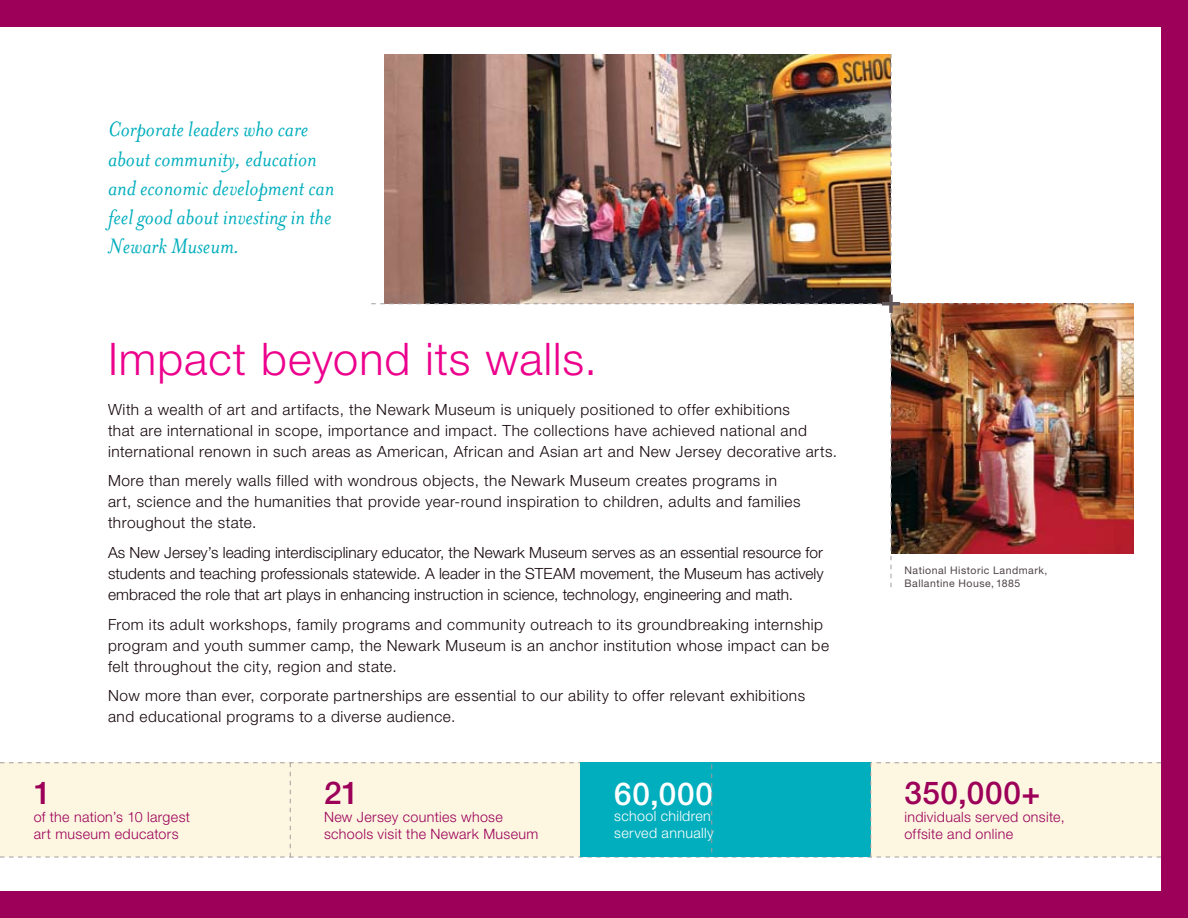
<style>
.page{position:relative;width:1188px;height:918px;background:#9c0058}
.page>*{position:absolute;margin:0;border:0;box-sizing:border-box;transform-origin:0 0}
.t1{font:300 45px "Helvetica Neue LT Std";letter-spacing:.02em;color:#ec008c}
.t2{font:500 31.5px "Helvetica Neue LT Std";letter-spacing:.015em;color:#9c0058}
.t3{font:500 31.5px "Helvetica Neue LT Std";color:#fff}
.t4{font:italic 24px/29.2px "Mrs Eaves";color:#00aebd}
.t5{font:300 15.45px/21px "Helvetica Neue LT Std";letter-spacing:.035em;color:#15060d}
.t6{font:300 14.25px/16.5px "Helvetica Neue LT Std";letter-spacing:.025em;color:#9c0058}
.t7{font:300 14.25px/16.5px "Helvetica Neue LT Std";letter-spacing:.025em;color:#fff}
.t8{font:10.5px/12.8px "Helvetica Neue LT Std";letter-spacing:.05em;color:#4f4448}
</style>
<div class="page">
<div style="left:0;top:27px;width:1161px;height:864px;background:#fff"></div>
<svg style="left:0;top:762px;width:1161px;height:96px;background:#bce4d8"></svg>
<img style="left:371px;top:54px;width:763px;height:533px">
<svg style="left:882px;top:302px;width:18px;height:4px"></svg>
<svg style="left:889px;top:295px;width:4px;height:18px"></svg>
<h3 class="t4" style="left:108px;top:115px;width:228px">Corporate leaders who care about community, education and economic development can feel good about investing in the<br>Newark Museum.</h3>
<h1 class="t1" style="left:108px;top:331px;width:490px">Impact beyond its walls.</h1>
<p class="t5" style="left:108px;top:398px;width:731px">With a wealth of art and artifacts, the Newark Museum is uniquely positioned to offer exhibitions<br>that are international in scope, importance and impact. The collections have achieved national and international renown in such areas as American, African and Asian art and New Jersey decorative arts.</p>
<p class="t5" style="left:108px;top:470px;width:694px">More than merely walls filled with wondrous objects, the Newark Museum creates programs in art, science and the humanities that provide year-round inspiration to children, adults and families throughout the state.</p>
<p class="t5" style="left:108px;top:542px;width:717px;text-align:justify">As New Jersey’s leading interdisciplinary educator, the Newark Museum serves as an essential resource for students and teaching professionals statewide. A leader in the STEAM movement, the Museum has actively embraced the role that art plays in enhancing instruction in science, technology, engineering and math.</p>
<p class="t5" style="left:108px;top:613px;width:723px">From its adult workshops, family programs and community outreach to its groundbreaking internship program and youth summer camp, the Newark Museum is an anchor institution whose impact can be felt throughout the city, region and state.</p>
<p class="t5" style="left:108px;top:685px;width:699px">Now more than ever, corporate partnerships are essential to our ability to offer relevant exhibitions and educational programs to a diverse audience.</p>
<h2 class="t2" style="left:34px;top:774px;width:19px">1</h2>
<p class="t6" style="left:34px;top:808px;width:158px">of the nation’s 10 largest art museum educators</p>
<h2 class="t2" style="left:324px;top:774px;width:37px">21</h2>
<p class="t6" style="left:324px;top:808px;width:216px">New Jersey counties whose schools visit the Newark Museum</p>
<h2 class="t3" style="left:614px;top:775px;width:100px">60,000</h2>
<p class="t7" style="left:614px;top:808px;width:101px">school children served annually</p>
<p class="t8" style="left:904px;top:564px;width:144px">National Historic Landmark,<br>Ballantine House, 1885</p>
<h2 class="t2" style="left:904px;top:774px;width:137px">350,000+</h2>
<p class="t6" style="left:904px;top:808px;width:162px">individuals served onsite, offsite and online</p>
</div>
